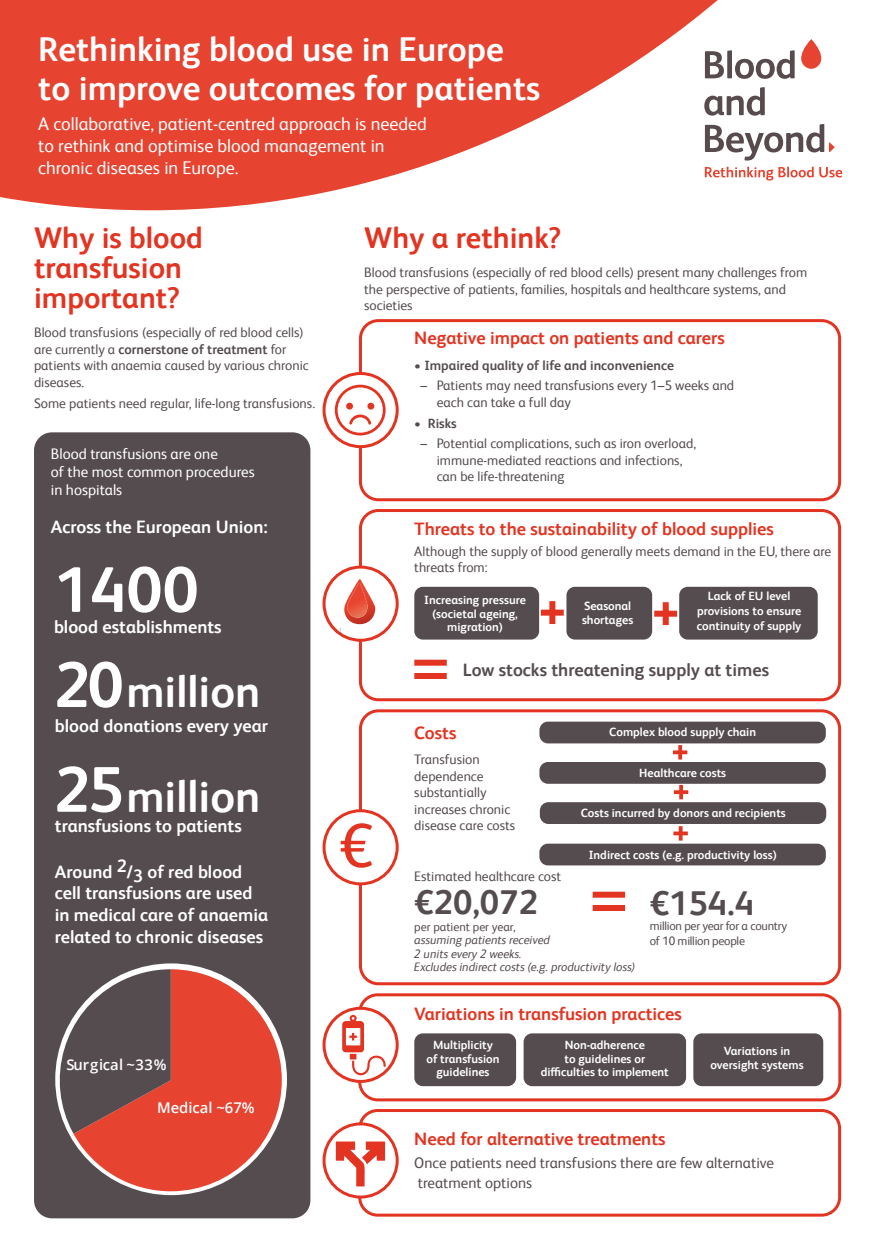
<style>
.page{position:relative;width:876px;height:1246px;background:#fff}
.page>*{position:absolute;margin:0;border:0;box-sizing:border-box;transform-origin:0 0}
.t1{font:700 64.5px "BMS Humanity";color:#fff}
.t2{font:62.55px "BMS Humanity";color:#e33421}
.t3{font:700 45px "BMS Humanity";color:#fff}
.t4{font:700 34.5px/39px "BMS Humanity";color:#fff}
.t5{font:700 34.5px "BMS Humanity";color:#554c50}
.t6{font:700 30px/30px "BMS Humanity";color:#e33421}
.t7{font:700 18px/21.6px "BMS Humanity";color:#fff}
.t8{font:700 18px "BMS Humanity";color:#e33421}
.t9{font:18px/21.6px "BMS Humanity";color:#fff}
.t10{font:700 18px "BMS Humanity";color:#554c50}
.t11{font:15px/19.5px "BMS Humanity";color:#554c50}
.t12{font:15px/18px "BMS Humanity";color:#fff}
.t13{font:600 14.85px "Open Sans";color:#fff}
.t14{font:13.5px/16.5px "BMS Humanity";color:#554c50}
.t15{font:700 13.5px "BMS Humanity";color:#554c50}
.t16{font:700 12px/13.5px "BMS Humanity";color:#fff;text-align:center}
.t17{font:italic 12px/13.5px "BMS Humanity";color:#554c50}
.t18{font:12px/15px "BMS Humanity";letter-spacing:-.02em;color:#554c50}
.t19{font:12px "BMS Humanity";color:#554c50}
.s1{font-weight:700}
.s2{font-size:64.5px}
</style>
<div class="page">
<div style="left:358px;top:993px;width:483px;height:108px;border:3px solid #e33421;border-radius:18px"></div>
<div style="left:414px;top:1033px;width:102px;height:53px;background:#554c50;border-radius:9px"></div>
<div style="left:524px;top:1033px;width:162px;height:53px;background:#554c50;border-radius:9px"></div>
<div style="left:693px;top:1033px;width:130px;height:53px;background:#554c50;border-radius:9px"></div>
<div style="left:359px;top:319px;width:482px;height:182px;border:3px solid #e33421;border-radius:18px"></div>
<svg style="left:324px;top:373px;width:73px;height:74px"></svg>
<div style="left:323px;top:372px;width:76px;height:76px;border:3px solid #e33421;border-radius:50%"></div>
<svg style="left:0;top:0;width:843px;height:210px;fill:#e64330"></svg>
<svg style="left:705px;top:50px;width:90px;height:29px"></svg>
<svg style="left:704px;top:87px;width:61px;height:29px"></svg>
<svg style="left:705px;top:167px;width:137px;height:14px"></svg>
<svg style="left:705px;top:124px;width:130px;height:37px"></svg>
<svg style="left:801px;top:39px;width:20px;height:30px"></svg>
<div style="left:34px;top:432px;width:276px;height:786px;background:#554c50;border-radius:18px"></div>
<svg style="left:74px;top:969px;width:208px;height:222px;fill:#e64330"></svg>
<svg style="left:55px;top:969px;width:116px;height:165px"></svg>
<div style="left:358px;top:1109px;width:483px;height:107px;border:3px solid #e33421;border-radius:18px"></div>
<svg style="left:335px;top:385px;width:51px;height:50px"></svg>
<div style="left:346px;top:403px;width:7px;height:7px;background:#e33421;border-radius:50%"></div>
<div style="left:367px;top:403px;width:7px;height:7px;background:#e33421;border-radius:50%"></div>
<svg style="left:324px;top:1008px;width:73px;height:73px"></svg>
<div style="left:323px;top:1007px;width:76px;height:76px;border:3px solid #e33421;border-radius:50%"></div>
<svg style="left:324px;top:1124px;width:73px;height:73px"></svg>
<div style="left:323px;top:1122px;width:76px;height:76px;border:3px solid #e33421;border-radius:50%"></div>
<svg style="left:336px;top:1141px;width:49px;height:45px"></svg>
<svg style="left:342px;top:1015px;width:44px;height:61px"></svg>
<div style="left:359px;top:709px;width:482px;height:276px;border:3px solid #e33421;border-radius:18px"></div>
<div style="left:539px;top:722px;width:287px;height:21px;background:#554c50;border-radius:9px"></div>
<div style="left:539px;top:762px;width:287px;height:22px;background:#554c50;border-radius:9px"></div>
<div style="left:540px;top:802px;width:286px;height:22px;background:#554c50;border-radius:9px"></div>
<div style="left:539px;top:844px;width:287px;height:21px;background:#554c50;border-radius:9px"></div>
<svg style="left:678px;top:745px;width:4px;height:14px"></svg>
<svg style="left:673px;top:750px;width:14px;height:4px"></svg>
<svg style="left:679px;top:785px;width:4px;height:14px"></svg>
<svg style="left:674px;top:790px;width:14px;height:4px"></svg>
<svg style="left:679px;top:826px;width:4px;height:14px"></svg>
<svg style="left:673px;top:831px;width:15px;height:4px"></svg>
<div style="left:593px;top:892px;width:32px;height:6px;background:#e33421"></div>
<div style="left:593px;top:905px;width:32px;height:6px;background:#e33421"></div>
<div style="left:324px;top:811px;width:73px;height:73px;background:#fff;border-radius:50%"></div>
<div style="left:323px;top:809px;width:76px;height:76px;border:3px solid #e33421;border-radius:50%"></div>
<div style="left:414px;top:587px;width:125px;height:53px;background:#554c50;border-radius:9px"></div>
<div style="left:566px;top:587px;width:86px;height:53px;background:#554c50;border-radius:9px"></div>
<div style="left:679px;top:587px;width:139px;height:53px;background:#554c50;border-radius:9px"></div>
<div style="left:359px;top:509px;width:482px;height:192px;border:3px solid #e33421;border-radius:18px"></div>
<div style="left:549px;top:601px;width:6px;height:23px;background:#e33421"></div>
<div style="left:541px;top:610px;width:23px;height:6px;background:#e33421"></div>
<div style="left:663px;top:602px;width:6px;height:23px;background:#e33421"></div>
<div style="left:654px;top:611px;width:23px;height:6px;background:#e33421"></div>
<div style="left:414px;top:660px;width:33px;height:6px;background:#e33421"></div>
<div style="left:414px;top:673px;width:33px;height:6px;background:#e33421"></div>
<div style="left:324px;top:567px;width:73px;height:73px;background:#fff;border-radius:50%"></div>
<div style="left:323px;top:566px;width:76px;height:76px;border:3px solid #e33421;border-radius:50%"></div>
<svg style="left:344px;top:579px;width:32px;height:45px"></svg>
<img style="left:346px;top:583px;width:22px;height:35px">
<h3 class="t4" style="left:38px;top:28px;width:503px">Rethinking blood use in Europe to improve outcomes for patients</h3>
<h3 class="t9" style="left:38px;top:112px;width:390px">A collaborative, patient-centred approach is needed to rethink and optimise blood management in chronic diseases in Europe.</h3>
<h3 class="t6" style="left:34px;top:221px;width:170px">Why is blood transfusion important?</h3>
<p class="t14" style="left:34px;top:323px;width:276px">Blood transfusions (especially of red blood cells) are currently a <span class="s1">cornerstone of treatment</span> for patients with anaemia caused by various chronic diseases.</p>
<p class="t14" style="left:34px;top:394px;width:283px">Some patients need regular, life-long transfusions.</p>
<p class="t12" style="left:51px;top:443px;width:205px">Blood transfusions are one<br>of the most common procedures in hospitals</p>
<h3 class="t7" style="left:51px;top:515px;width:218px">Across the European Union:</h3>
<h1 class="t1" style="left:54px;top:544px;width:146px">1400</h1>
<h3 class="t7" style="left:54px;top:615px;width:169px">blood establishments</h3>
<h3 class="t3" style="left:54px;top:660px;width:208px"><span class="s2">20</span>million</h3>
<h3 class="t7" style="left:55px;top:714px;width:215px">blood donations every year</h3>
<h3 class="t3" style="left:54px;top:765px;width:208px"><span class="s2">25</span>million</h3>
<h3 class="t7" style="left:55px;top:814px;width:188px">transfusions to patients</h3>
<h3 class="t7" style="left:55px;top:860px;width:215px">Around 2/3 of red blood cell transfusions are used in medical care of anaemia related to chronic diseases</h3>
<p class="t13" style="left:66px;top:1054px;width:102px">Surgical ~33%</p>
<p class="t13" style="left:157px;top:1097px;width:99px">Medical ~67%</p>
<h3 class="t6" style="left:364px;top:221px;width:199px">Why a rethink?</h3>
<p class="t14" style="left:364px;top:263px;width:445px">Blood transfusions (especially of red blood cells) present many challenges from the perspective of patients, families, hospitals and healthcare systems, and societies</p>
<h3 class="t8" style="left:414px;top:326px;width:312px">Negative impact on patients and carers</h3>
<p class="t15" style="left:414px;top:355px;width:261px">• Impaired quality of life and inconvenience</p>
<p class="t14" style="left:437px;top:376px;width:299px;text-indent:-16px">– Patients may need transfusions every 1–5 weeks and each can take a full day</p>
<p class="t15" style="left:414px;top:413px;width:44px">• Risks</p>
<p class="t14" style="left:437px;top:434px;width:261px;text-indent:-16px">– Potential complications, such as iron overload, immune-mediated reactions and infections, can be life-threatening</p>
<h3 class="t8" style="left:414px;top:516px;width:361px">Threats to the sustainability of blood supplies</h3>
<p class="t14" style="left:414px;top:542px;width:418px">Although the supply of blood generally meets demand in the EU, there are threats from:</p>
<p class="t16" style="left:424px;top:593px;width:103px">Increasing pressure (societal ageing, migration)</p>
<p class="t16" style="left:582px;top:599px;width:53px;text-align:left">Seasonal shortages</p>
<p class="t16" style="left:697px;top:588px;width:106px;line-height:14.7px">Lack of EU level provisions to ensure continuity of supply</p>
<h2 class="t2" style="left:339px;top:801px;width:36px">€</h2>
<h3 class="t10" style="left:463px;top:657px;width:308px">Low stocks threatening supply at times</h3>
<h3 class="t8" style="left:414px;top:720px;width:44px">Costs</h3>
<p class="t14" style="left:414px;top:750px;width:103px">Transfusion dependence substantially increases chronic disease care costs</p>
<p class="t16" style="left:609px;top:725px;width:148px">Complex blood supply chain</p>
<p class="t16" style="left:639px;top:766px;width:88px">Healthcare costs</p>
<p class="t16" style="left:581px;top:805px;width:207px">Costs incurred by donors and recipients</p>
<p class="t16" style="left:589px;top:847px;width:189px">Indirect costs (e.g. productivity loss)</p>
<p class="t14" style="left:414px;top:867px;width:148px">Estimated healthcare cost</p>
<h3 class="t5" style="left:414px;top:878px;width:125px">€20,072</h3>
<h3 class="t5" style="left:650px;top:879px;width:106px">€154.4</h3>
<p class="t18" style="left:650px;top:917px;width:139px">million per year for a country of 10 million people</p>
<p class="t19" style="left:414px;top:918px;width:103px">per patient per year,</p>
<p class="t17" style="left:414px;top:933px;width:223px">assuming patients received<br>2 units every 2 weeks.<br>Excludes indirect costs (e.g. productivity loss)</p>
<h3 class="t8" style="left:414px;top:1001px;width:269px">Variations in transfusion practices</h3>
<p class="t16" style="left:426px;top:1038px;width:75px">Multiplicity of transfusion guidelines</p>
<p class="t16" style="left:541px;top:1038px;width:130px">Non-adherence<br>to guidelines or difficulties to implement</p>
<p class="t16" style="left:710px;top:1044px;width:95px">Variations in oversight systems</p>
<h3 class="t8" style="left:414px;top:1126px;width:253px">Need for alternative treatments</h3>
<p class="t11" style="left:414px;top:1152px;width:361px">Once patients need transfusions there are few alternative treatment options</p>
</div>
